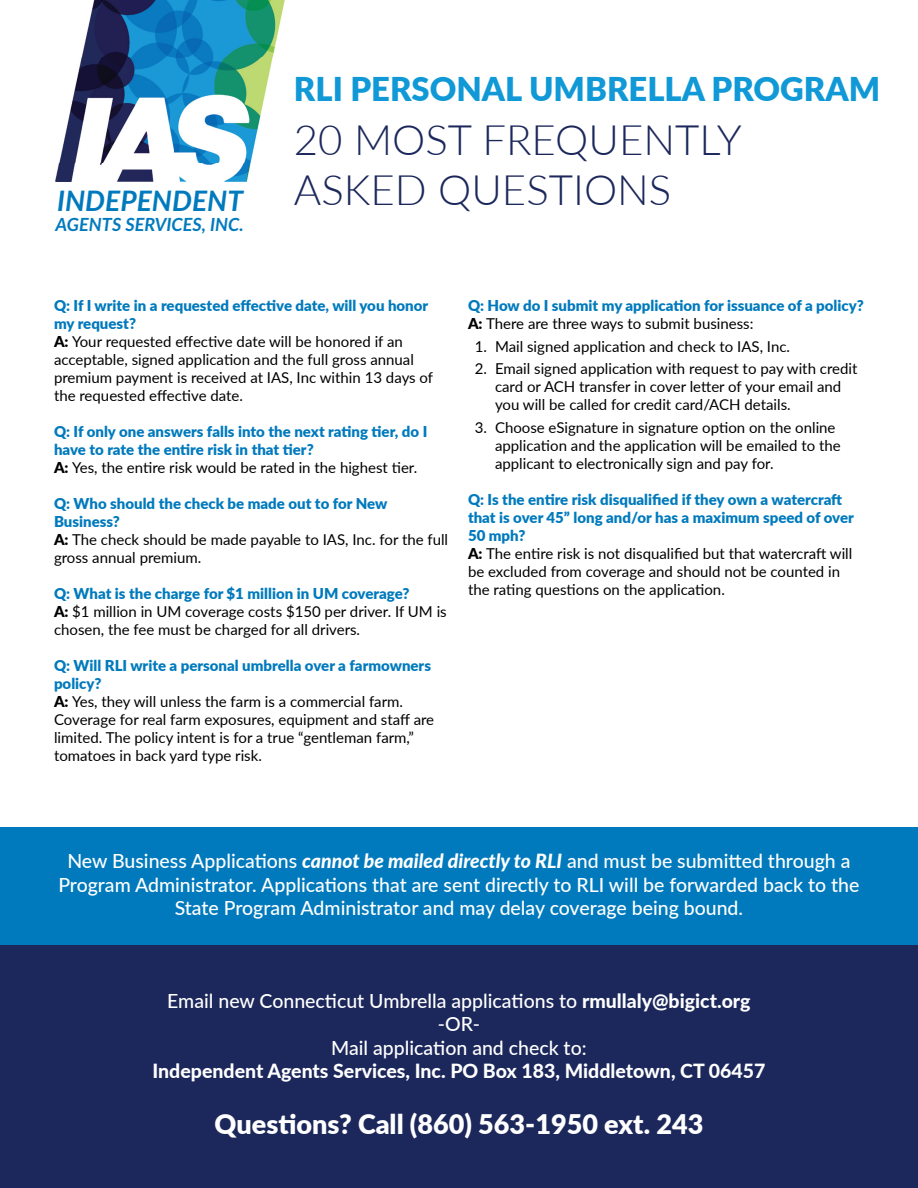
<style>
.page{position:relative;width:918px;height:1188px;background:#fff}
.page>*{position:absolute;margin:0;border:0;box-sizing:border-box;transform-origin:0 0}
.t1{font:300 42px/50.4px "Lato";color:#1c285b}
.t2{font:900 32.85px "Lato";color:#1099d6}
.t3{font:italic 700 28.2px "Lato";color:#007abd}
.t4{font:900 27px "Lato";color:#fff}
.t5{font:500 19.5px/23.4px "Lato";color:#fff;text-align:center}
.t6{font:800 19.5px "Lato";color:#fff}
.t7{font:italic 700 18.15px "Lato";color:#007abd}
.t8{font:15px/18px "Lato";color:#000}
.t9{font:900 15px/18px "Lato";color:#007abd}
.s1{font-weight:900;color:#007abd}
.s2{font-weight:900}
.s3{color:#000}
.s4{font-weight:400;color:#000}
.s5{font-weight:800;font-style:italic}
.s6{font-weight:800}
</style>
<div class="page">
<img style="left:55px;top:0;width:230px;height:182px">
<div style="left:0;top:827px;width:918px;height:118px;background:#007abd"></div>
<div style="left:0;top:945px;width:918px;height:243px;background:#1c285b"></div>
<h3 class="t3" style="left:57px;top:180px;width:187px">INDEPENDENT</h3>
<p class="t7" style="left:56px;top:211px;width:190px">AGENTS SERVICES, INC.</p>
<h2 class="t2" style="left:294px;top:64px;width:588px">RLI PERSONAL UMBRELLA PROGRAM</h2>
<h1 class="t1" style="left:294px;top:113px;width:449px">20 MOST FREQUENTLY<br>ASKED QUESTIONS</h1>
<p class="t8" style="left:54px;top:296px;width:381px"><span class="s1">Q: If I write in a requested effective date, will you honor my request?<br></span><span class="s2">A:</span> Your requested effective date will be honored if an acceptable, signed application and the full gross annual premium payment is received at IAS, Inc within 13 days of the requested effective date.</p>
<p class="t9" style="left:54px;top:422px;width:375px">Q: If only one answers falls into the next rating tier, do I have to rate the entire risk in that tier?<br><span class="s3">A:</span> <span class="s4">Yes, the entire risk would be rated in the highest tier.</span></p>
<p class="t8" style="left:54px;top:494px;width:396px"><span class="s1">Q: Who should the check be made out to for New Business?<br></span><span class="s2">A:</span> The check should be made payable to IAS, Inc. for the full gross annual premium.</p>
<p class="t8" style="left:54px;top:584px;width:394px"><span class="s1">Q: What is the charge for $1 million in UM coverage?<br></span><span class="s2">A:</span> $1 million in UM coverage costs $150 per driver. If UM is chosen, the fee must be charged for all drivers.</p>
<p class="t8" style="left:54px;top:656px;width:382px"><span class="s1">Q: Will RLI write a personal umbrella over a farmowners policy?<br></span><span class="s2">A:</span> Yes, they will unless the farm is a commercial farm.<br>Coverage for real farm exposures, equipment and staff are limited. The policy intent is for a true “gentleman farm,” tomatoes in back yard type risk.</p>
<p class="t9" style="left:468px;top:296px;width:397px">Q: How do I submit my application for issuance of a policy?<br><span class="s3">A:</span> <span class="s4">There are three ways to submit business:</span></p>
<p class="t8" style="left:475px;top:337px;width:317px">1. Mail signed application and check to IAS, Inc.</p>
<p class="t8" style="left:495px;top:359px;width:364px;text-indent:-20px">2. Email signed application with request to pay with credit card or ACH transfer in cover letter of your email and you will be called for credit card/ACH details.</p>
<p class="t8" style="left:495px;top:418px;width:347px;text-indent:-20px">3. Choose eSignature in signature option on the online application and the application will be emailed to the applicant to electronically sign and pay for.</p>
<p class="t8" style="left:468px;top:490px;width:387px"><span class="s1">Q: Is the entire risk disqualified if they own a watercraft that is over 45” long and/or has a maximum speed of over 50 mph?<br></span><span class="s2">A:</span> The entire risk is not disqualified but that watercraft will be excluded from coverage and should not be counted in the rating questions on the application.</p>
<p class="t5" style="left:58px;top:849px;width:803px">New Business Applications <span class="s5">cannot be mailed directly to RLI</span> and must be submitted through a<br>Program Administrator. Applications that are sent directly to RLI will be forwarded back to the<br>State Program Administrator and may delay coverage being bound.</p>
<h3 class="t5" style="left:167px;top:988px;width:585px">Email new Connecticut Umbrella applications to <span class="s6">rmullaly@bigict.org </span>-OR-<br>Mail application and check to:</h3>
<h3 class="t6" style="left:153px;top:1057px;width:614px">Independent Agents Services, Inc. PO Box 183, Middletown, CT 06457</h3>
<h3 class="t4" style="left:215px;top:1104px;width:490px">Questions? Call (860) 563-1950 ext. 243</h3>
</div>
